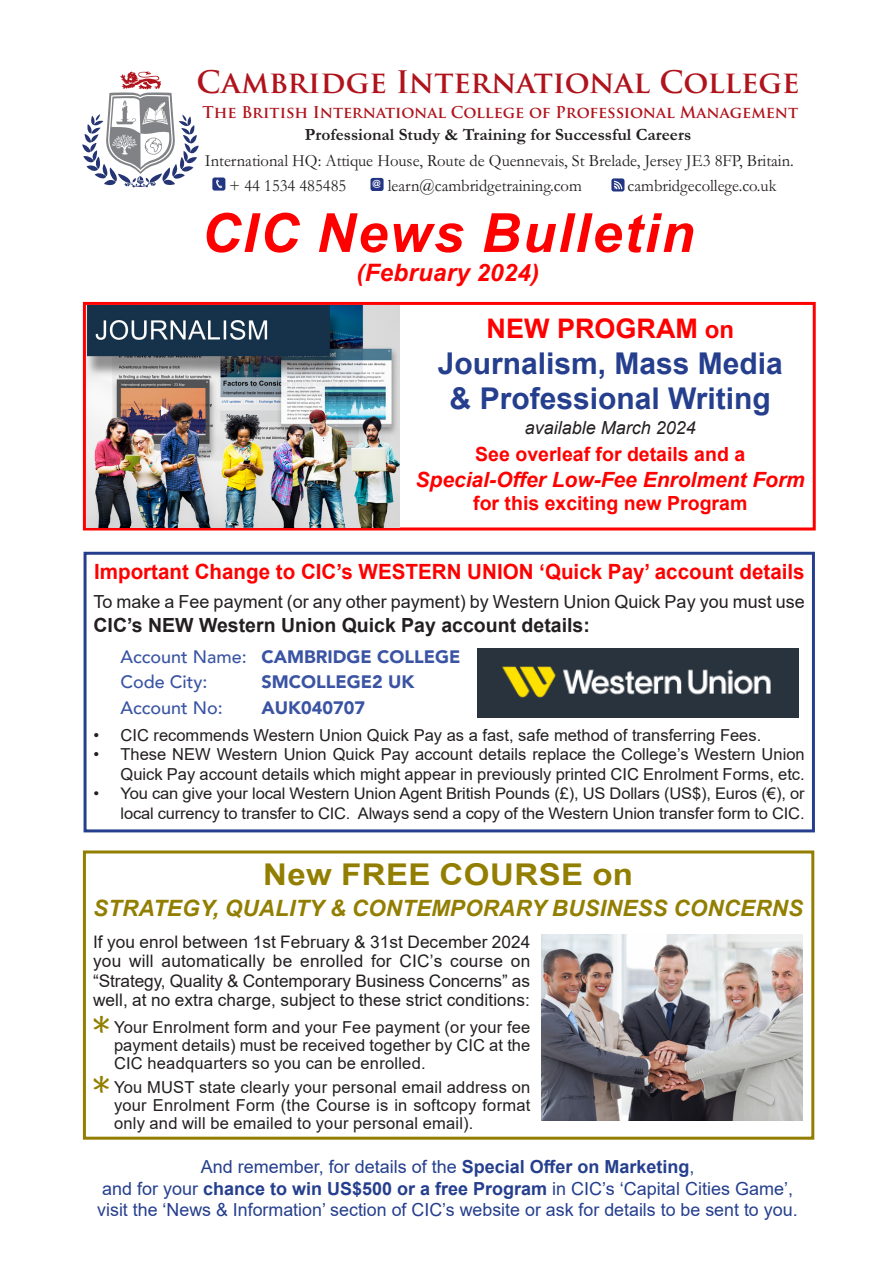
<style>
.page{position:relative;width:893px;height:1263px;background:#fff}
.page>*{position:absolute;margin:0;border:0;box-sizing:border-box;transform-origin:0 0}
.t1{font:italic 700 54px "Arial";letter-spacing:.04em;color:#f00}
.t2{font:700 30.3px "Trajan Pro";color:#b0131c}
.t3{font:700 30px "Arial";color:#253f8e}
.t4{font:700 30px "Arial";letter-spacing:.015em;color:#927e00;scale:1.1 1}
.t5{font:700 27px "Arial";color:#f00}
.t6{font:italic 700 24px "Arial";letter-spacing:.015em;color:#f00}
.t7{font:italic 700 22.5px "Arial";letter-spacing:.005em;color:#927e00}
.t8{font:700 21px "Arial";color:#f00}
.t9{font:italic 700 21px "Arial";color:#f00}
.t10{font:700 19.5px "Arial";color:#f00}
.t11{font:700 19.5px "Arial";color:#231f20}
.t12{font:18px "Arial";color:#253f8e}
.t13{font:18px "Arial";color:#231f20}
.t14{font:900 18px "Avenir";color:#3a54a3}
.t15{font:500 18px "Avenir";color:#3a54a3}
.t16{font:italic 18px "Arial";color:#231f20}
.t17{font:17.25px/19.5px "Arial";letter-spacing:.005em;color:#231f20;text-align:justify}
.t18{font:17.25px/24.8px "Garamond";color:#231f20;scale:.96 1}
.t19{font:700 17.25px "Garamond";color:#231f20}
.t20{font:16.5px/18px "Arial";color:#231f20;text-align:justify}
.t21{font:16.05px/19.5px "Arial";letter-spacing:-.01em;color:#231f20;text-align:right}
.t22{font:700 15.9px "Trajan Pro";color:#b0131c}
.t23{font:700 8.4px "Arial";color:#fff}
.s1{font-size:24px}
.s2{font-weight:500}
.s3{font-weight:700}
</style>
<div class="page">
<div style="left:83px;top:302px;width:733px;height:228px;border:3px solid #f00"></div>
<svg style="left:82px;top:71px;width:117px;height:116px"></svg>
<div style="left:212px;top:177px;width:13px;height:14px;background:#223583;border-radius:2px"></div>
<svg style="left:216px;top:180px;width:6px;height:8px"></svg>
<div style="left:370px;top:178px;width:14px;height:13px;background:#223583;border-radius:2px"></div>
<svg style="left:611px;top:178px;width:13px;height:13px"></svg>
<svg style="left:614px;top:181px;width:8px;height:8px"></svg>
<div style="left:84px;top:552px;width:731px;height:280px;border:3px solid #253f8e"></div>
<img style="left:477px;top:648px;width:321px;height:70px">
<div style="left:83px;top:850px;width:731px;height:290px;border:3px solid #927e00"></div>
<img style="left:541px;top:934px;width:262px;height:186px">
<img style="left:86px;top:305px;width:313px;height:222px">
<p class="t2" style="left:197px;top:63px;width:605px">Cambridge International College</p>
<p class="t22" style="left:203px;top:102px;width:597px">The British International College of Professional Management</p>
<p class="t19" style="left:305px;top:123px;width:388px">Professional Study &amp; Training for Successful Careers</p>
<p class="t18" style="left:229px;top:148px;width:590px;text-indent:-24px">International HQ: Attique House, Route de Quennevais, St Brelade, Jersey JE3 8FP, Britain. + 44 1534 485485</p>
<p class="t18" style="left:388px;top:172px;width:204px">learn@cambridgetraining.com</p>
<p class="t18" style="left:628px;top:172px;width:157px">cambridgecollege.co.uk</p>
<p class="t23" style="left:373px;top:178px;width:10px">@</p>
<p class="t1" style="left:202px;top:197px;width:494px">CIC News Bulletin</p>
<p class="t6" style="left:357px;top:256px;width:184px">(February 2024)</p>
<p class="t5" style="left:486px;top:310px;width:249px">NEW PROGRAM <span class="s1">on</span></p>
<p class="t3" style="left:438px;top:343px;width:347px">Journalism, Mass Media</p>
<p class="t3" style="left:450px;top:377px;width:323px">&amp; Professional Writing</p>
<p class="t16" style="left:525px;top:416px;width:173px">available March 2024</p>
<p class="t10" style="left:475px;top:441px;width:271px">See overleaf for details and a</p>
<p class="t9" style="left:416px;top:465px;width:391px">Special-Offer Low-Fee Enrolment Form</p>
<p class="t10" style="left:473px;top:489px;width:276px">for this exciting new Program</p>
<p class="t8" style="left:94px;top:557px;width:712px">Important Change to CIC’s WESTERN UNION ‘Quick Pay’ account details</p>
<p class="t13" style="left:94px;top:590px;width:713px">To make a Fee payment (or any other payment) by Western Union Quick Pay you must use</p>
<p class="t11" style="left:94px;top:611px;width:498px">CIC’s NEW Western Union Quick Pay account details:</p>
<p class="t14" style="left:121px;top:641px;width:341px"><span class="s2">Account Name:</span> CAMBRIDGE COLLEGE</p>
<p class="t15" style="left:121px;top:666px;width:89px">Code City:</p>
<p class="t14" style="left:262px;top:667px;width:154px">SMCOLLEGE2 UK</p>
<p class="t15" style="left:121px;top:692px;width:104px">Account No:</p>
<p class="t14" style="left:262px;top:692px;width:105px">AUK040707</p>
<p class="t20" style="left:94px;top:726px;width:669px">• CIC recommends Western Union Quick Pay as a fast, safe method of transferring Fees.</p>
<p class="t20" style="left:94px;top:744px;width:713px;line-height:19.5px;text-align:right">• These NEW Western Union Quick Pay account details replace the College’s Western Union<br>Quick Pay account details which might appear in previously printed CIC Enrolment Forms, etc.</p>
<p class="t21" style="left:94px;top:784px;width:713px">• You can give your local Western Union Agent British Pounds (£), US Dollars (US$), Euros (€), or local currency to transfer to CIC. Always send a copy of the Western Union transfer form to CIC.</p>
<p class="t4" style="left:263px;top:853px;width:338px">New FREE COURSE on</p>
<p class="t7" style="left:93px;top:893px;width:711px">STRATEGY, QUALITY &amp; CONTEMPORARY BUSINESS CONCERNS</p>
<p class="t17" style="left:93px;top:932px;width:439px">If you enrol between 1st February &amp; 31st December 2024 you will automatically be enrolled for CIC’s course on “Strategy, Quality &amp; Contemporary Business Concerns” as well, at no extra charge, subject to these strict conditions:</p>
<p class="t20" style="left:114px;top:1018px;width:418px">Your Enrolment form and your Fee payment (or your fee payment details) must be received together by CIC at the CIC headquarters so you can be enrolled.</p>
<p class="t20" style="left:114px;top:1078px;width:418px">You MUST state clearly your personal email address on your Enrolment Form (the Course is in softcopy format only and will be emailed to your personal email).</p>
<p class="t12" style="left:201px;top:1154px;width:495px">And remember, for details of the <span class="s3">Special Offer on Marketing</span>,</p>
<p class="t12" style="left:102px;top:1176px;width:692px">and for your <span class="s3">chance to win US$500 or a free Program</span> in CIC’s ‘Capital Cities Game’,</p>
<p class="t12" style="left:97px;top:1197px;width:702px">visit the ‘News &amp; Information’ section of CIC’s website or ask for details to be sent to you.</p>
</div>
